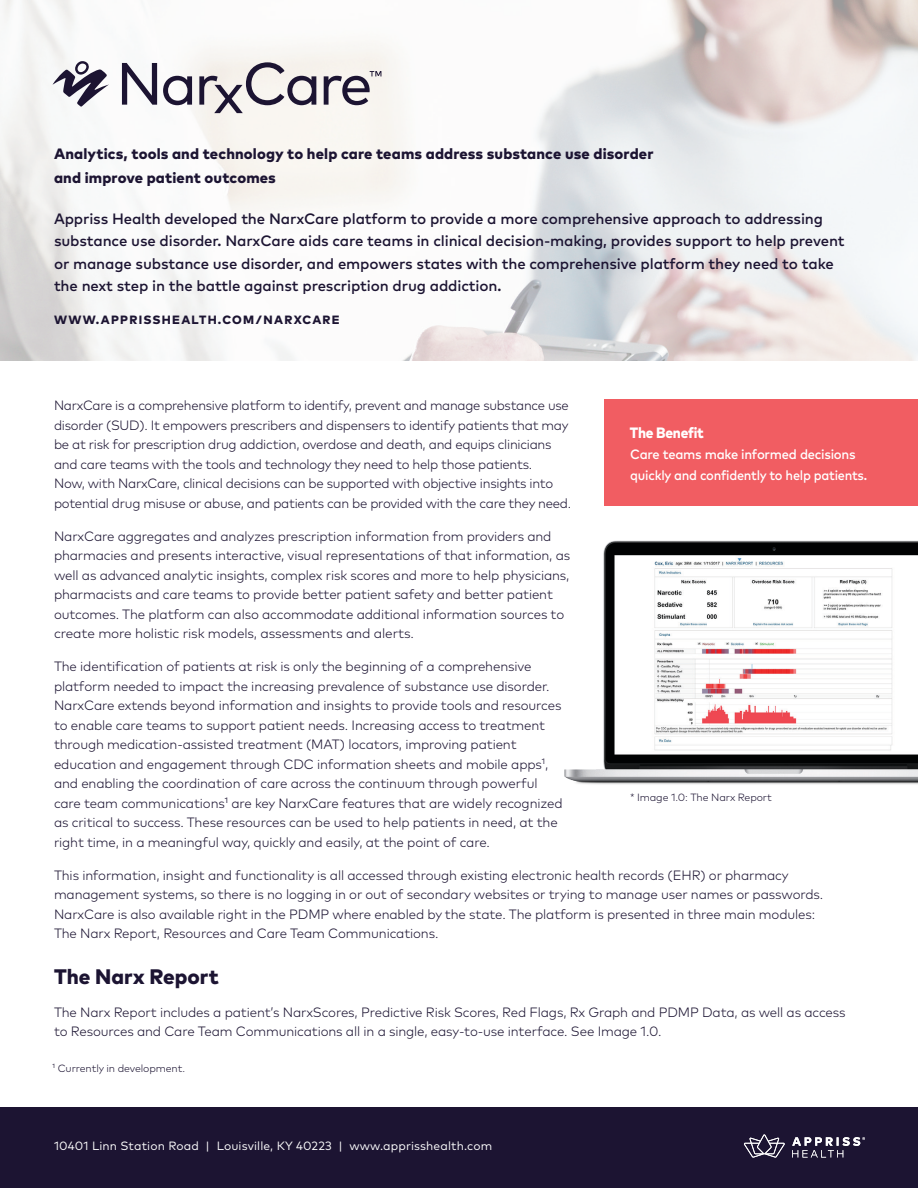
<style>
.page{position:relative;width:918px;height:1188px;background:#fff}
.page>*{position:absolute;margin:0;border:0;box-sizing:border-box;transform-origin:0 0}
.Paragraph_Headline{font:800 21px "Mark OT";color:#1c1432}
.Document_Eyebrow{font:500 15px/22.5px "Mark OT";letter-spacing:-.01em;color:#1c1432}
.Document_Eyebrow-2{font:800 15px/24px "Mark OT";letter-spacing:.01em;color:#1c1432}
.Callout_Small__Dark{font:800 15px "Mark OT";letter-spacing:-.02em;color:#fff;scale:.93 1}
.Basic_List{font:300 13.5px/19.5px "Mark OT";letter-spacing:-.01em;color:#1c1432}
.Basic_List-2{font:300 13.5px/19.5px "Mark OT";letter-spacing:-.01em;color:#1c1432;scale:.96 1}
.Callout_Small__Dark-2{font:500 13.5px/21px "Mark OT";letter-spacing:-.02em;color:#fff;scale:.96 1}
.t1{font:12px "Mark OT";letter-spacing:.01em;color:#fff}
.Document_Eyebrow-3{font:800 12px "Mark OT";letter-spacing:.105em;color:#1c1432}
.t2{font:300 10.5px "Mark OT";letter-spacing:-.01em;color:#1c1432}
</style>
<div class="page">
<img style="left:0;top:0;width:918px;height:360px">
<div style="left:605px;top:400px;width:313px;height:106px;background:#f15d62"></div>
<div style="left:0;top:1107px;width:918px;height:81px;background:#1c1432"></div>
<svg style="left:744px;top:1134px;width:41px;height:24px"></svg>
<svg style="left:792px;top:1137px;width:73px;height:20px"></svg>
<svg style="left:122px;top:63px;width:35px;height:42px"></svg>
<svg style="left:163px;top:76px;width:29px;height:29px"></svg>
<svg style="left:199px;top:62px;width:117px;height:51px"></svg>
<svg style="left:324px;top:71px;width:57px;height:34px"></svg>
<svg style="left:52px;top:61px;width:57px;height:46px"></svg>
<img style="left:564px;top:540px;width:354px;height:245px">
<p class="Document_Eyebrow-2" style="left:54px;top:142px;width:601px">Analytics, tools and technology to help care teams address substance use disorder and improve patient outcomes</p>
<p class="Document_Eyebrow" style="left:54px;top:207px;width:792px">Appriss Health developed the NarxCare platform to provide a more comprehensive approach to addressing substance use disorder. NarxCare aids care teams in clinical decision-making, provides support to help prevent or manage substance use disorder, and empowers states with the comprehensive platform they need to take the next step in the battle against prescription drug addiction.</p>
<p class="Document_Eyebrow-3" style="left:54px;top:312px;width:287px">WWW.APPRISSHEALTH.COM/NARXCARE</p>
<p class="Basic_List-2" style="left:54px;top:396px;width:540px">NarxCare is a comprehensive platform to identify, prevent and manage substance use disorder (SUD). It empowers prescribers and dispensers to identify patients that may be at risk for prescription drug addiction, overdose and death, and equips clinicians and care teams with the tools and technology they need to help those patients.<br>Now, with NarxCare, clinical decisions can be supported with objective insights into potential drug misuse or abuse, and patients can be provided with the care they need.</p>
<p class="Basic_List" style="left:54px;top:526px;width:518px">NarxCare aggregates and analyzes prescription information from providers and pharmacies and presents interactive, visual representations of that information, as well as advanced analytic insights, complex risk scores and more to help physicians, pharmacists and care teams to provide better patient safety and better patient outcomes. The platform can also accommodate additional information sources to create more holistic risk models, assessments and alerts.</p>
<p class="Basic_List" style="left:54px;top:657px;width:510px">The identification of patients at risk is only the beginning of a comprehensive platform needed to impact the increasing prevalence of substance use disorder.<br>NarxCare extends beyond information and insights to provide tools and resources to enable care teams to support patient needs. Increasing access to treatment through medication-assisted treatment (MAT) locators, improving patient education and engagement through CDC information sheets and mobile apps<sup>1</sup>, and enabling the coordination of care across the continuum through powerful care team communications<sup>1</sup> are key NarxCare features that are widely recognized as critical to success. These resources can be used to help patients in need, at the right time, in a meaningful way, quickly and easily, at the point of care.</p>
<p class="Basic_List" style="left:54px;top:865px;width:771px">This information, insight and functionality is all accessed through existing electronic health records (EHR) or pharmacy management systems, so there is no logging in or out of secondary websites or trying to manage user names or passwords.<br>NarxCare is also available right in the PDMP where enabled by the state. The platform is presented in three main modules:<br>The Narx Report, Resources and Care Team Communications.</p>
<p class="Paragraph_Headline" style="left:54px;top:963px;width:166px">The Narx Report</p>
<p class="Basic_List" style="left:54px;top:1002px;width:793px">The Narx Report includes a patient’s NarxScores, Predictive Risk Scores, Red Flags, Rx Graph and PDMP Data, as well as access to Resources and Care Team Communications all in a single, easy-to-use interface. See Image 1.0.</p>
<p class="Callout_Small__Dark" style="left:630px;top:423px;width:81px">The Benefit</p>
<p class="Callout_Small__Dark-2" style="left:630px;top:444px;width:248px">Care teams make informed decisions quickly and confidently to help patients.</p>
<p class="t2" style="left:630px;top:791px;width:143px">* Image 1.0: The Narx Report</p>
<p class="t2" style="left:52px;top:1062px;width:134px"><sup>1</sup> Currently in development.</p>
<p class="t1" style="left:54px;top:1138px;width:440px">10401 Linn Station Road | Louisville, KY 40223 | www.apprisshealth.com</p>
</div>
